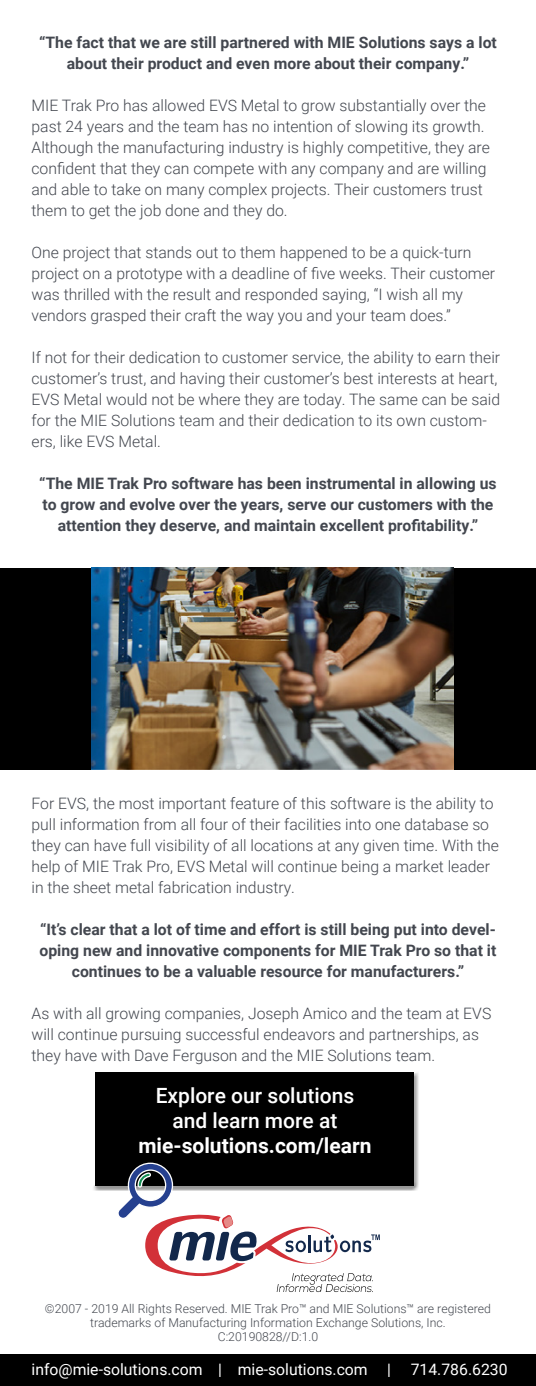
<style>
.page{position:relative;width:536px;height:1386px;background:#fff}
.page>*{position:absolute;margin:0;border:0;box-sizing:border-box;transform-origin:0 0}
.t1{font:500 21px/25.2px "Roboto";color:#fff;text-align:center}
.t2{font:700 21px "Roboto";color:#fff}
.t3{font:300 15.75px/21px "Roboto";color:#43474f}
.t4{font:700 15.75px/21px "Roboto";color:#43474f;text-align:center}
.t5{font:15.75px "Roboto";color:#fff}
.t6{font:300 12.25px/14px "Roboto";color:#43474f;text-align:center}
</style>
<div class="page">
<div style="left:0;top:1354px;width:536px;height:32px;background:#000"></div>
<div style="left:0;top:568px;width:536px;height:201px;background:#000"></div>
<img style="left:91px;top:568px;width:362px;height:201px">
<div style="left:92px;top:1069px;width:327px;height:122px;background:#000;opacity:.41"></div>
<div style="left:96px;top:1072px;width:318px;height:114px;background:#000"></div>
<svg style="left:116px;top:1162px;width:263px;height:130px"></svg>
<p class="t4" style="left:39px;top:31px;width:459px">“The fact that we are still partnered with MIE Solutions says a lot about their product and even more about their company.”</p>
<p class="t3" style="left:32px;top:94px;width:460px">MIE Trak Pro has allowed EVS Metal to grow substantially over the past 24 years and the team has no intention of slowing its growth.<br>Although the manufacturing industry is highly competitive, they are confident that they can compete with any company and are willing and able to take on many complex projects. Their customers trust them to get the job done and they do.</p>
<p class="t3" style="left:32px;top:241px;width:465px">One project that stands out to them happened to be a quick-turn project on a prototype with a deadline of five weeks. Their customer was thrilled with the result and responded saying, “I wish all my vendors grasped their craft the way you and your team does.”</p>
<p class="t3" style="left:32px;top:346px;width:470px">If not for their dedication to customer service, the ability to earn their customer’s trust, and having their customer’s best interests at heart, EVS Metal would not be where they are today. The same can be said for the MIE Solutions team and their dedication to its own custom&shy;ers, like EVS Metal.</p>
<p class="t4" style="left:39px;top:472px;width:458px">“The MIE Trak Pro software has been instrumental in allowing us to grow and evolve over the years, serve our customers with the attention they deserve, and maintain excellent profitability.”</p>
<p class="t3" style="left:32px;top:792px;width:469px">For EVS, the most important feature of this software is the ability to pull information from all four of their facilities into one database so they can have full visibility of all locations at any given time. With the help of MIE Trak Pro, EVS Metal will continue being a market leader in the sheet metal fabrication industry.</p>
<p class="t4" style="left:39px;top:918px;width:458px">“It’s clear that a lot of time and effort is still being put into devel&shy;oping new and innovative components for MIE Trak Pro so that it continues to be a valuable resource for manufacturers.”</p>
<p class="t3" style="left:32px;top:1002px;width:461px">As with all growing companies, Joseph Amico and the team at EVS will continue pursuing successful endeavors and partnerships, as they have with Dave Ferguson and the MIE Solutions team.</p>
<h1 class="t1" style="left:156px;top:1082px;width:200px">Explore our solutions and learn more at</h1>
<h1 class="t2" style="left:138px;top:1131px;width:234px">mie-solutions.com/learn</h1>
<p class="t6" style="left:45px;top:1301px;width:447px">©2007 - 2019 All Rights Reserved. MIE Trak Pro™ and MIE Solutions™ are registered trademarks of Manufacturing Information Exchange Solutions, Inc.<br>C:20190828//D:1.0</p>
<p class="t5" style="left:32px;top:1358px;width:477px">info@mie-solutions.com | mie-solutions.com | 714.786.6230</p>
</div>
